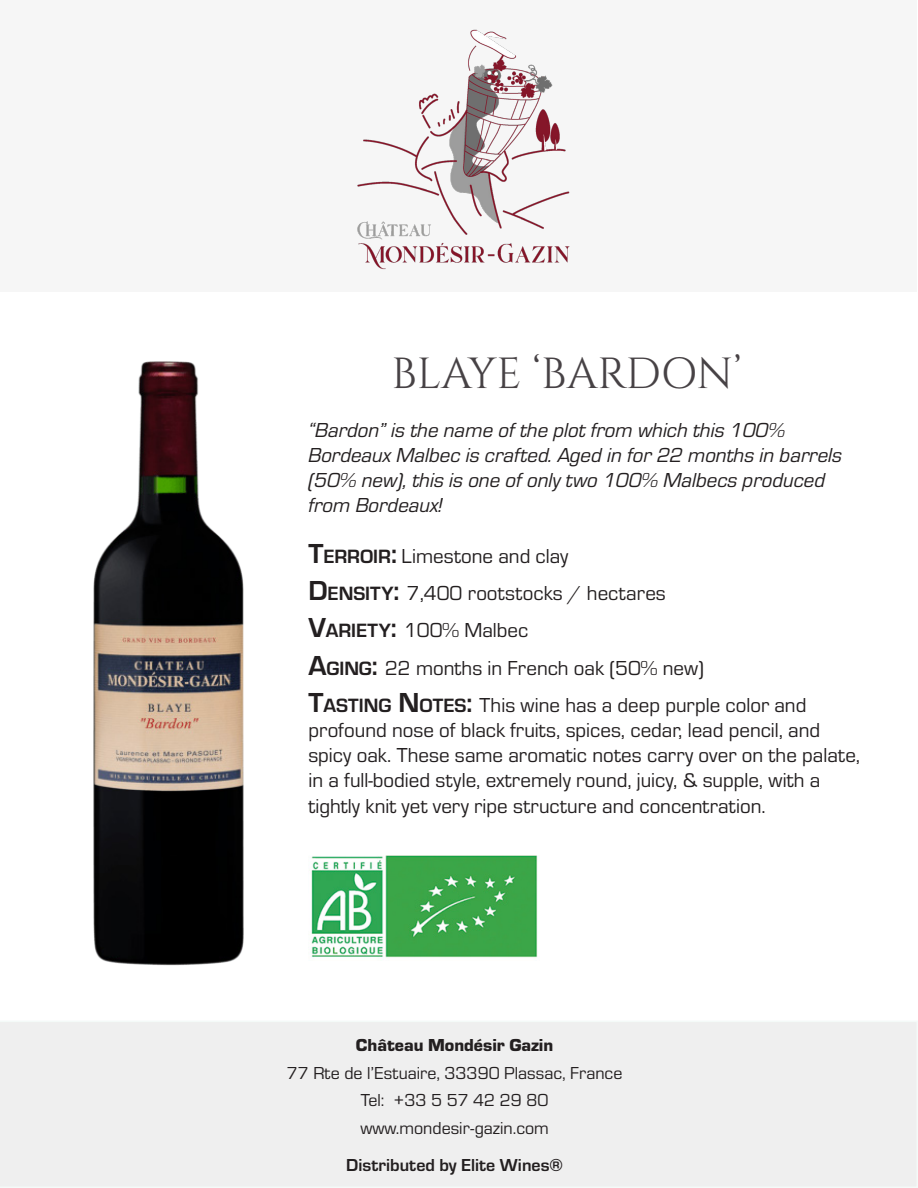
<style>
.page{position:relative;width:918px;height:1188px;background:#fff}
.page>*{position:absolute;margin:0;border:0;box-sizing:border-box;transform-origin:0 0}
.t1{font:43.5px "Cinzel";color:#474245}
.t2{font:21px/25.2px "Eurostile";color:#231f20}
.t3{font:italic 21px/25.2px "Eurostile";color:#231f20}
.t4{font:18px "Eurostile";color:#231f20}
.t5{font:700 18px "Eurostile";color:#231f20}
.t6{font:900 18px "Eurostile";color:#231f20}
.s1{font-weight:700;font-size:28.5px}
.s2{font-weight:700;font-size:19.95px}
</style>
<div class="page">
<img style="left:93px;top:361px;width:151px;height:605px">
<div style="left:1px;top:0;width:916px;height:292px;background:#f6f6f6"></div>
<div style="left:0;top:1021px;width:918px;height:167px;background:#efefef"></div>
<img style="left:357px;top:29px;width:213px;height:241px">
<img style="left:311px;top:855px;width:227px;height:103px">
<p class="t1" style="left:392px;top:348px;width:352px">BLAYE ‘BARDON’</p>
<p class="t3" style="left:308px;top:416px;width:535px">“Bardon” is the name of the plot from which this 100% Bordeaux Malbec is crafted. Aged in for 22 months in barrels (50% new), this is one of only two 100% Malbecs produced from Bordeaux!</p>
<p class="t2" style="left:308px;top:542px;width:262px"><span class="s1">T</span><span class="s2">ERROIR</span><span class="s1">:</span> Limestone and clay</p>
<p class="t2" style="left:308px;top:580px;width:359px"><span class="s1">D</span><span class="s2">ENSITY</span><span class="s1">:</span> 7,400 rootstocks / hectares</p>
<p class="t2" style="left:308px;top:617px;width:221px"><span class="s1">V</span><span class="s2">ARIETY</span><span class="s1">:</span> 100% Malbec</p>
<p class="t2" style="left:308px;top:654px;width:397px"><span class="s1">A</span><span class="s2">GING</span><span class="s1">:</span> 22 months in French oak (50% new)</p>
<p class="t2" style="left:308px;top:691px;width:553px"><span class="s1">T</span><span class="s2">ASTING</span> <span class="s1">N</span><span class="s2">OTES</span><span class="s1">:</span> This wine has a deep purple color and profound nose of black fruits, spices, cedar, lead pencil, and spicy oak. These same aromatic notes carry over on the palate, in a full-bodied style, extremely round, juicy, &amp; supple, with a tightly knit yet very ripe structure and concentration.</p>
<p class="t6" style="left:356px;top:1032px;width:199px">Château Mondésir Gazin</p>
<p class="t4" style="left:287px;top:1060px;width:337px">77 Rte de l’Estuaire, 33390 Plassac, France</p>
<p class="t4" style="left:361px;top:1088px;width:189px">Tel: +33 5 57 42 29 80</p>
<p class="t4" style="left:360px;top:1116px;width:190px">www.mondesir-gazin.com</p>
<p class="t5" style="left:346px;top:1152px;width:218px">Distributed by Elite Wines®</p>
</div>
